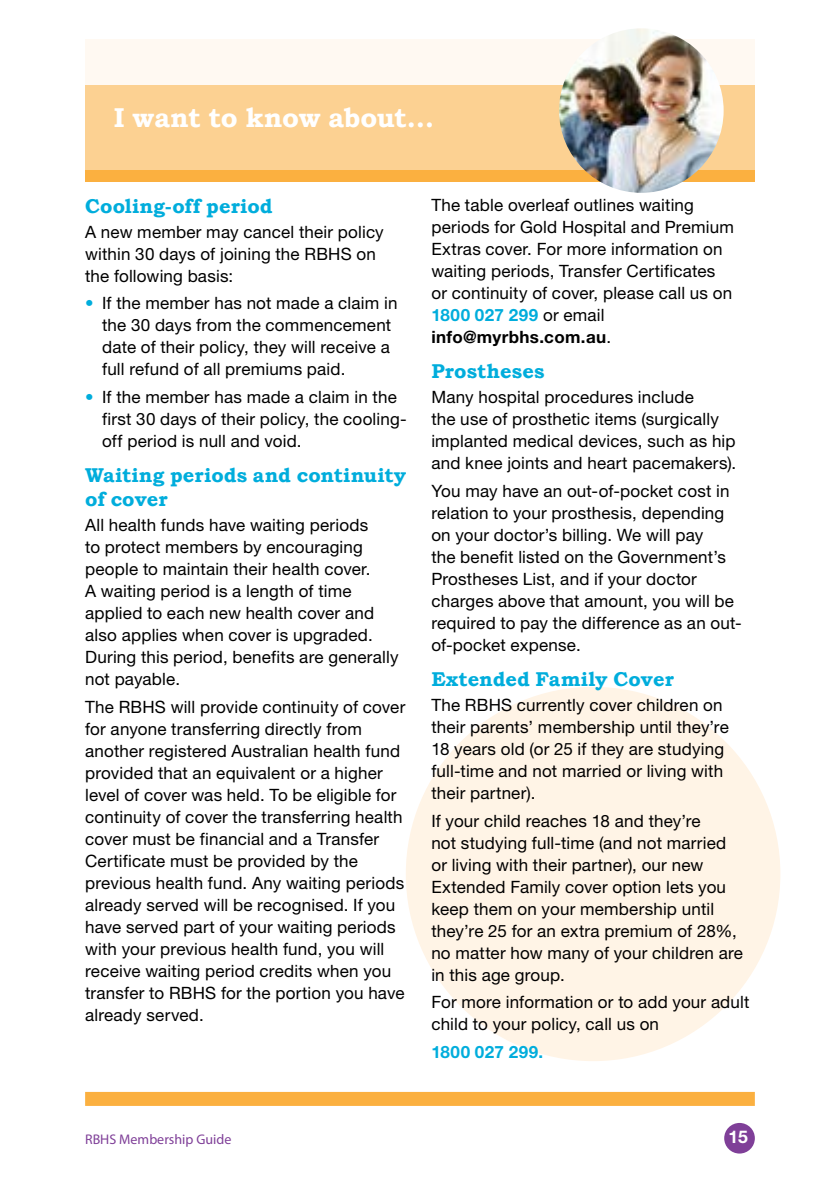
<style>
.page{position:relative;width:840px;height:1191px;background:#fff}
.page>*{position:absolute;margin:0;border:0;box-sizing:border-box;transform-origin:0 0}
.t1{font:700 27.2px "Bookman Old Style";letter-spacing:-.005em;color:#fff}
.t2{font:700 20px/24px "Bookman Old Style";letter-spacing:.005em;color:#00addc}
.t3{font:700 17.6px "Helvetica Neue LT Std";color:#fff}
.t4{font:17px/22px "Helvetica Neue LT Std";letter-spacing:.01em;color:#000}
.t5{font:700 17px "Helvetica Neue LT Std";letter-spacing:.035em;color:#00addc}
.t6{font:14px "Myriad Pro";color:#7f3f98}
.s1{font-weight:700;color:#00addc}
.s2{font-weight:700}
</style>
<div class="page">
<div style="left:405px;top:687px;width:375px;height:374px;background:#fff4e6;border-radius:50%"></div>
<div style="left:85px;top:85px;width:669px;height:96px;background:#fbb040"></div>
<div style="left:85px;top:1092px;width:669px;height:14px;background:#fbb040"></div>
<svg style="left:85px;top:40px;width:669px;height:130px;fill:#fcd192"></svg>
<div style="left:723px;top:1123px;width:31px;height:30px;background:#7f3f98;border-radius:50%"></div>
<img style="left:558px;top:28px;width:165px;height:165px;border-radius:82px">
<h1 class="t1" style="left:114px;top:98px;width:321px">I want to know about…</h1>
<p class="t2" style="left:85px;top:194px;width:189px">Cooling-off period</p>
<p class="t4" style="left:85px;top:220px;width:300px">A new member may cancel their policy within 30 days of joining the RBHS on the following basis:</p>
<p class="t4" style="left:102px;top:292px;width:297px;text-indent:-17px"><span class="s1">•</span> If the member has not made a claim in the 30 days from the commencement date of their policy, they will receive a full refund of all premiums paid.</p>
<p class="t4" style="left:102px;top:386px;width:306px;text-indent:-17px"><span class="s1">•</span> If the member has made a claim in the first 30 days of their policy, the cooling&shy;off period is null and void.</p>
<p class="t2" style="left:85px;top:463px;width:322px">Waiting periods and continuity of cover</p>
<p class="t4" style="left:85px;top:514px;width:315px">All health funds have waiting periods<br>to protect members by encouraging people to maintain their health cover.<br>A waiting period is a length of time applied to each new health cover and also applies when cover is upgraded.<br>During this period, benefits are generally not payable.</p>
<p class="t4" style="left:85px;top:695px;width:321px">The RBHS will provide continuity of cover for anyone transferring directly from another registered Australian health fund provided that an equivalent or a higher level of cover was held. To be eligible for continuity of cover the transferring health cover must be financial and a Transfer Certificate must be provided by the previous health fund. Any waiting periods already served will be recognised. If you have served part of your waiting periods with your previous health fund, you will receive waiting period credits when you transfer to RBHS for the portion you have already served.</p>
<p class="t4" style="left:431px;top:193px;width:304px">The table overleaf outlines waiting periods for Gold Hospital and Premium Extras cover. For more information on waiting periods, Transfer Certificates or continuity of cover, please call us on <span class="s1">1800 027 299</span> or email <span class="s2">info@myrbhs.com.au</span>.</p>
<p class="t2" style="left:431px;top:359px;width:115px">Prostheses</p>
<p class="t4" style="left:431px;top:385px;width:306px">Many hospital procedures include<br>the use of prosthetic items (surgically implanted medical devices, such as hip and knee joints and heart pacemakers).</p>
<p class="t4" style="left:431px;top:479px;width:312px">You may have an out-of-pocket cost in relation to your prosthesis, depending on your doctor’s billing. We will pay<br>the benefit listed on the Government’s Prostheses List, and if your doctor charges above that amount, you will be required to pay the difference as an out&shy;of-pocket expense.</p>
<p class="t2" style="left:431px;top:667px;width:244px">Extended Family Cover</p>
<p class="t4" style="left:431px;top:693px;width:299px">The RBHS currently cover children on their parents’ membership until they’re 18 years old (or 25 if they are studying full-time and not married or living with their partner).</p>
<p class="t4" style="left:431px;top:809px;width:313px">If your child reaches 18 and they’re<br>not studying full-time (and not married or living with their partner), our new Extended Family cover option lets you keep them on your membership until they’re 25 for an extra premium of 28%, no matter how many of your children are in this age group.</p>
<p class="t4" style="left:431px;top:991px;width:319px">For more information or to add your adult child to your policy, call us on</p>
<p class="t5" style="left:431px;top:1041px;width:113px">1800 027 299.</p>
<p class="t6" style="left:85px;top:1131px;width:148px">RBHS Membership Guide</p>
<p class="t3" style="left:728px;top:1125px;width:21px">15</p>
</div>
